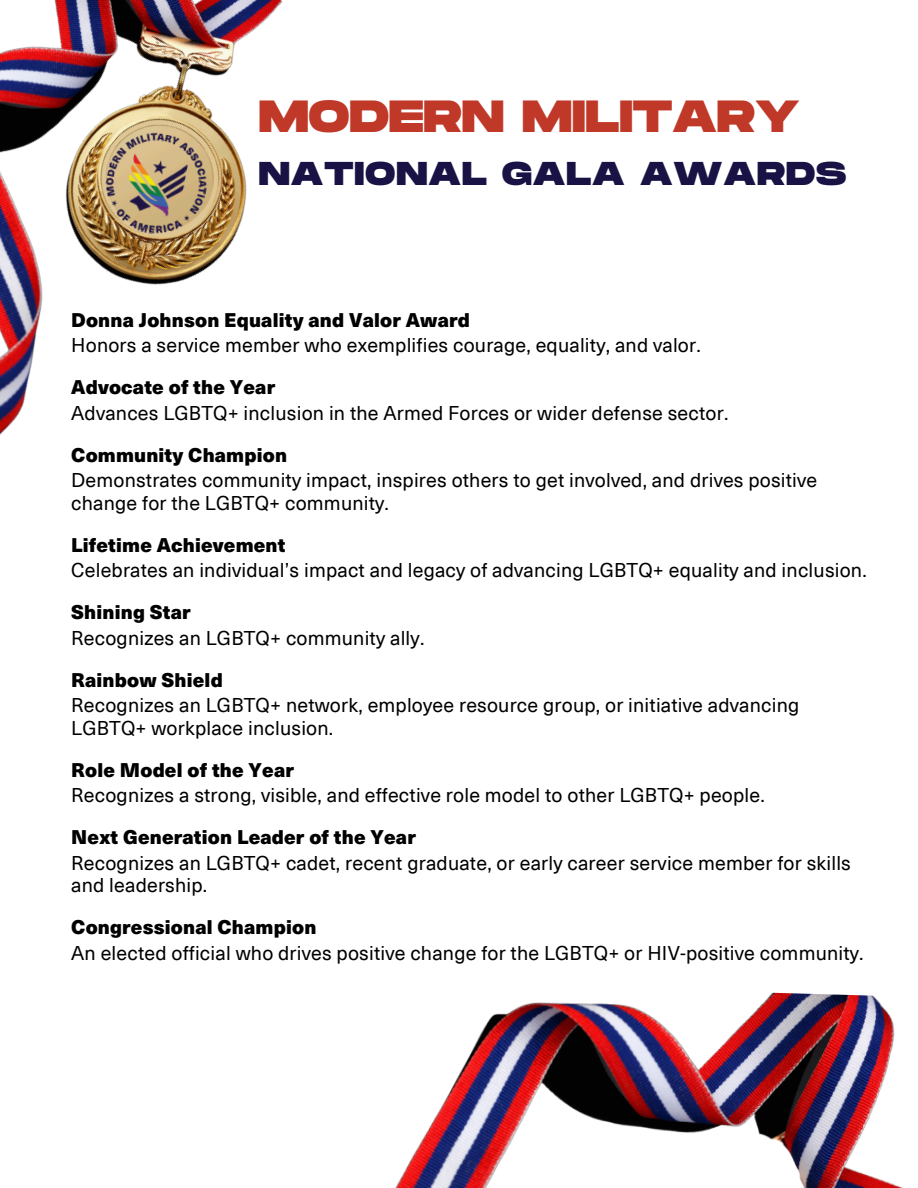
<style>
.page{position:relative;width:918px;height:1188px;background:#fff}
.page>*{position:absolute;margin:0;border:0;box-sizing:border-box;transform-origin:0 0}
.t1{font:800 45px "Monument Extended";color:#c03828}
.t2{font:800 33px "Monument Extended";letter-spacing:.03em;color:#191345}
.t3{font:19.5px/22.5px "Neue Haas Unica W1 G";letter-spacing:.01em;color:#000}
.t4{font:900 19.5px "Neue Haas Unica";letter-spacing:.01em;color:#000}
</style>
<div class="page">
<img style="left:0;top:0;width:283px;height:435px">
<img style="left:97px;top:125px;width:119px;height:118px">
<img style="left:395px;top:992px;width:508px;height:196px">
<p class="t1" style="left:259px;top:92px;width:542px">MODERN MILITARY</p>
<p class="t2" style="left:259px;top:155px;width:589px">NATIONAL GALA AWARDS</p>
<p class="t4" style="left:71px;top:312px;width:400px">Donna Johnson Equality and Valor Award</p>
<h1 class="t3" style="left:71px;top:335px;width:631px">Honors a service member who exemplifies courage, equality, and valor.</h1>
<h2 class="t4" style="left:71px;top:379px;width:206px">Advocate of the Year</h2>
<p class="t3" style="left:71px;top:402px;width:659px">Advances LGBTQ+ inclusion in the Armed Forces or wider defense sector.</p>
<p class="t4" style="left:71px;top:447px;width:217px">Community Champion</p>
<p class="t3" style="left:71px;top:470px;width:748px">Demonstrates community impact, inspires others to get involved, and drives positive change for the LGBTQ+ community.</p>
<p class="t4" style="left:71px;top:537px;width:216px">Lifetime Achievement</p>
<p class="t3" style="left:71px;top:560px;width:797px">Celebrates an individual’s impact and legacy of advancing LGBTQ+ equality and inclusion.</p>
<p class="t4" style="left:71px;top:604px;width:121px">Shining Star</p>
<p class="t3" style="left:71px;top:627px;width:355px">Recognizes an LGBTQ+ community ally.</p>
<p class="t4" style="left:71px;top:672px;width:153px">Rainbow Shield</p>
<p class="t3" style="left:71px;top:695px;width:730px">Recognizes an LGBTQ+ network, employee resource group, or initiative advancing<br>LGBTQ+ workplace inclusion.</p>
<p class="t4" style="left:71px;top:762px;width:224px">Role Model of the Year</p>
<p class="t3" style="left:71px;top:785px;width:695px">Recognizes a strong, visible, and effective role model to other LGBTQ+ people.</p>
<p class="t4" style="left:71px;top:829px;width:346px">Next Generation Leader of the Year</p>
<p class="t3" style="left:71px;top:852px;width:781px">Recognizes an LGBTQ+ cadet, recent graduate, or early career service member for skills and leadership.</p>
<p class="t4" style="left:71px;top:919px;width:247px">Congressional Champion</p>
<p class="t3" style="left:71px;top:942px;width:794px">An elected official who drives positive change for the LGBTQ+ or HIV-positive community.</p>
</div>
